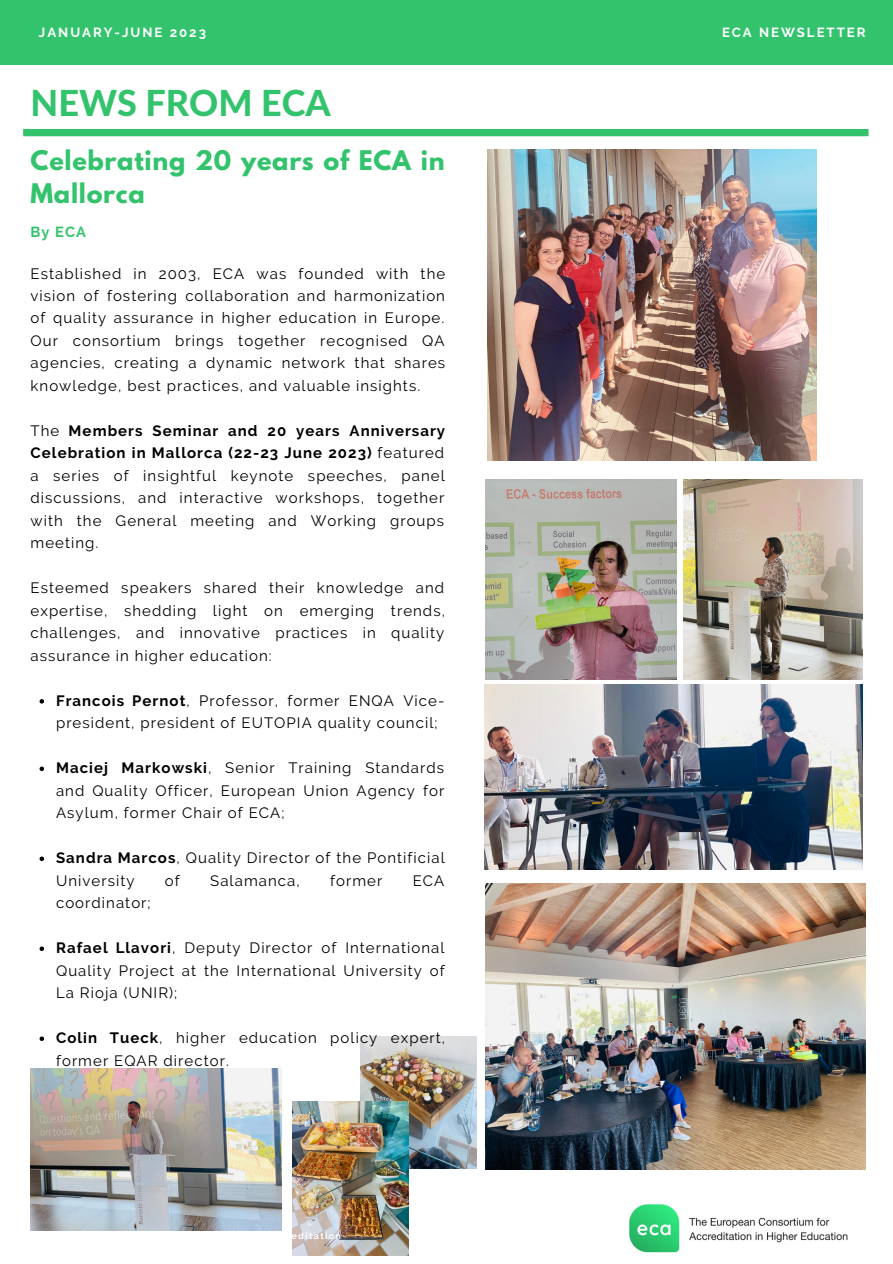
<style>
.page{position:relative;width:893px;height:1264px;background:#fff}
.page>*{position:absolute;margin:0;border:0;box-sizing:border-box;transform-origin:0 0}
.t1{font:800 36px "Lato Latin";color:#33c36d}
.t2{font:700 24px/33px "League Spartan";letter-spacing:.03em;color:#33c36d}
.t3{font:15px/22.5px "Raleway";letter-spacing:.07em;color:#000;text-align:justify}
.t4{font:700 14.7px "Raleway";color:#33c36d}
.t5{font:700 13.2px "Raleway";letter-spacing:.15em;color:#fff}
.s1{font-weight:700}
</style>
<div class="page">
<div style="left:0;top:0;width:892px;height:64px;background:#33c36d"></div>
<img style="left:629px;top:1204px;width:219px;height:49px">
<img style="left:488px;top:149px;width:328px;height:311px">
<img style="left:485px;top:479px;width:191px;height:200px">
<img style="left:31px;top:1068px;width:250px;height:162px">
<img style="left:484px;top:684px;width:378px;height:185px">
<img style="left:684px;top:479px;width:178px;height:200px">
<img style="left:485px;top:884px;width:380px;height:285px">
<img style="left:360px;top:1036px;width:116px;height:132px">
<img style="left:292px;top:1101px;width:116px;height:154px">
<svg style="left:40px;top:699px;width:4px;height:4px"></svg>
<svg style="left:40px;top:766px;width:4px;height:5px"></svg>
<svg style="left:40px;top:856px;width:4px;height:5px"></svg>
<svg style="left:40px;top:946px;width:4px;height:5px"></svg>
<svg style="left:40px;top:1036px;width:4px;height:4px"></svg>
<div style="left:23px;top:129px;width:845px;height:7px;background:#33c36d"></div>
<p class="t5" style="left:39px;top:25px;width:169px">JANUARY-JUNE 2023</p>
<p class="t5" style="left:722px;top:25px;width:145px">ECA NEWSLETTER</p>
<p class="t1" style="left:31px;top:87px;width:302px">NEWS FROM ECA</p>
<p class="t2" style="left:31px;top:147px;width:415px">Celebrating 20 years of ECA in<br>Mallorca</p>
<p class="t4" style="left:31px;top:223px;width:57px">By ECA</p>
<p class="t3" style="left:31px;top:262px;width:416px">Established in 2003, ECA was founded with the vision of fostering collaboration and harmonization of quality assurance in higher education in Europe.<br>Our consortium brings together recognised QA agencies, creating a dynamic network that shares knowledge, best practices, and valuable insights.</p>
<p class="t3" style="left:31px;top:419px;width:416px">The <span class="s1">Members Seminar and 20 years Anniversary Celebration in Mallorca (22-23 June 2023)</span> featured a series of insightful keynote speeches, panel discussions, and interactive workshops, together with the General meeting and Working groups meeting.</p>
<p class="t3" style="left:31px;top:577px;width:416px">Esteemed speakers shared their knowledge and expertise, shedding light on emerging trends, challenges, and innovative practices in quality assurance in higher education:</p>
<p class="t3" style="left:56px;top:689px;width:390px"><span class="s1">Francois Pernot</span>, Professor, former ENQA Vice&shy;president, president of EUTOPIA quality council;</p>
<p class="t3" style="left:56px;top:756px;width:389px"><span class="s1">Maciej Markowski</span>, Senior Training Standards and Quality Officer, European Union Agency for Asylum, former Chair of ECA;</p>
<p class="t3" style="left:56px;top:846px;width:390px"><span class="s1">Sandra Marcos</span>, Quality Director of the Pontificial<br>University</p>
<p class="t3" style="left:165px;top:869px;width:16px">of</p>
<p class="t3" style="left:210px;top:869px;width:91px">Salamanca,</p>
<p class="t3" style="left:330px;top:869px;width:54px">former</p>
<p class="t3" style="left:412px;top:869px;width:33px">ECA</p>
<p class="t3" style="left:56px;top:891px;width:96px">coordinator;</p>
<p class="t3" style="left:56px;top:936px;width:390px"><span class="s1">Rafael Llavori</span>, Deputy Director of International Quality Project at the International University of La Rioja (UNIR);</p>
<p class="t3" style="left:56px;top:1026px;width:390px"><span class="s1">Colin Tueck</span>, higher education policy expert, former EQAR director.</p>
</div>
